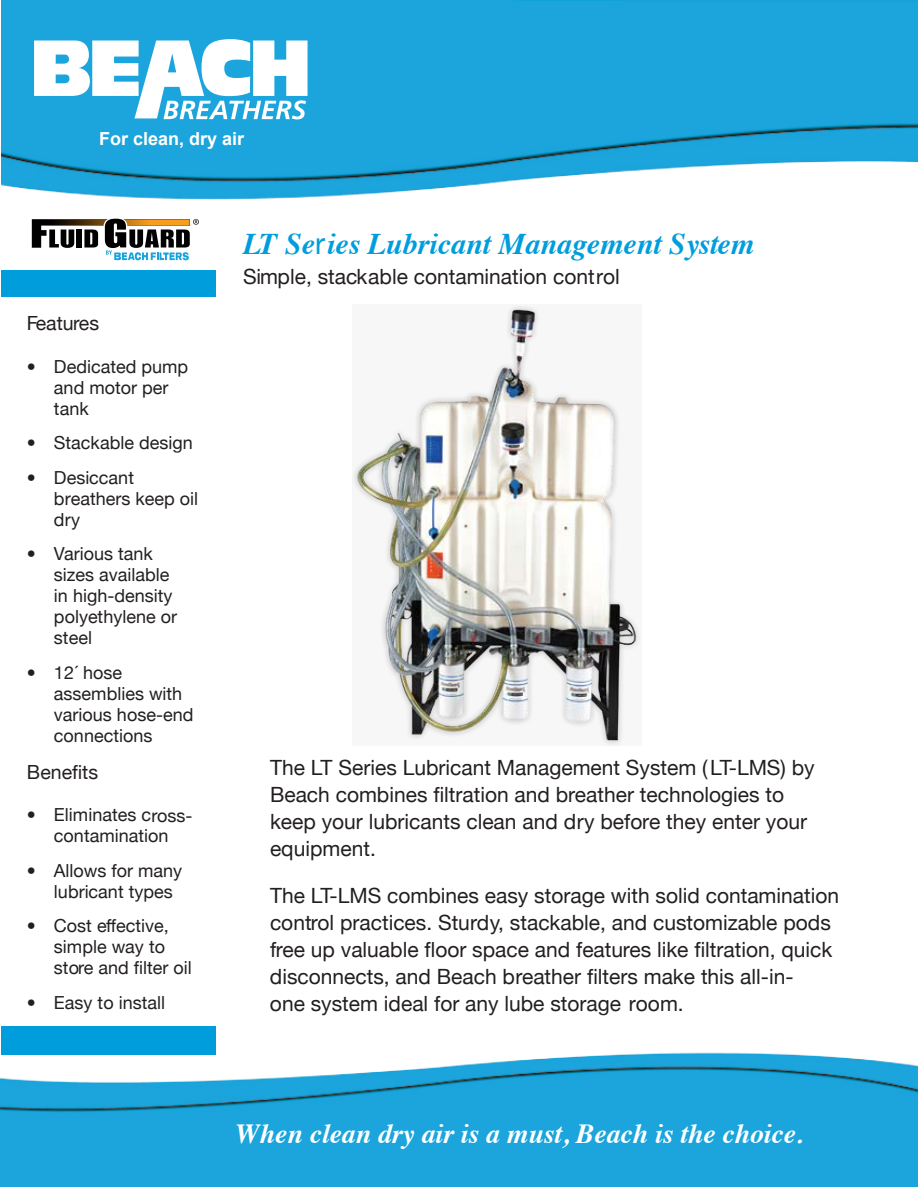
<style>
.page{position:relative;width:918px;height:1188px;background:#fff}
.page>*{position:absolute;margin:0;border:0;box-sizing:border-box;transform-origin:0 0}
.t1{font:italic 700 30px "Times";color:#009ddc}
.t2{font:italic 700 27.6px "Times";color:#fff}
.t3{font:21px/27px "Helvetica Neue";color:#231f20}
.t4{font:19.5px "Helvetica Neue";color:#231f20}
.t5{font:18px/21px "Helvetica Neue";color:#231f20}
.t6{font:700 18px "Arial";color:#fff}
.s1{font-family:"Helvetica Neue";font-weight:400;font-style:normal}
</style>
<div class="page">
<img style="left:0;top:1047px;width:918px;height:140px">
<img style="left:1px;top:1px;width:917px;height:221px">
<div style="left:2px;top:270px;width:214px;height:785px;background:#009ddc"></div>
<div style="left:0;top:298px;width:242px;height:728px;background:#fff"></div>
<img style="left:353px;top:305px;width:287px;height:441px">
<svg style="left:34px;top:39px;width:274px;height:80px"></svg>
<svg style="left:32px;top:219px;width:167px;height:41px"></svg>
<p class="t6" style="left:99px;top:127px;width:147px">For clean, dry air</p>
<p class="t4" style="left:27px;top:312px;width:74px">Features</p>
<p class="t5" style="left:54px;top:356px;width:136px;text-indent:-27px">• Dedicated pump and motor per tank</p>
<p class="t5" style="left:27px;top:432px;width:167px">• Stackable design</p>
<p class="t5" style="left:54px;top:467px;width:146px;text-indent:-27px">• Desiccant breathers keep oil dry</p>
<p class="t5" style="left:54px;top:543px;width:125px;text-indent:-27px">• Various tank sizes available in high-density polyethylene or steel</p>
<p class="t5" style="left:54px;top:662px;width:141px;text-indent:-27px">• 12´ hose assemblies with various hose-end connections</p>
<p class="t4" style="left:27px;top:760px;width:73px">Benefits</p>
<p class="t5" style="left:27px;top:804px;width:167px;text-align:center">• Eliminates cross&shy;contamination</p>
<p class="t5" style="left:54px;top:860px;width:130px;text-indent:-27px">• Allows for many lubricant types</p>
<p class="t5" style="left:54px;top:915px;width:139px;text-indent:-27px">• Cost effective, simple way to store and filter oil</p>
<p class="t5" style="left:27px;top:992px;width:140px">• Easy to install</p>
<h1 class="t1" style="left:243px;top:216px;width:513px">LT Se<span class="s1">r</span>ies Lubricant Management System</h1>
<p class="t3" style="left:243px;top:263px;width:378px">Simple, stackable contamination control</p>
<p class="t3" style="left:270px;top:754px;width:546px">The LT Series Lubricant Management System (LT-LMS) by Beach combines filtration and breather technologies to keep your lubricants clean and dry before they enter your equipment.</p>
<p class="t3" style="left:270px;top:882px;width:571px">The LT-LMS combines easy storage with solid contamination control practices. Sturdy, stackable, and customizable pods free up valuable floor space and features like filtration, quick disconnects, and Beach breather filters make this all-in-<br>one system ideal for any lube storage room.</p>
<h2 class="t2" style="left:235px;top:1108px;width:569px">When clean dry air is a must, Beach is the choice.</h2>
</div>
